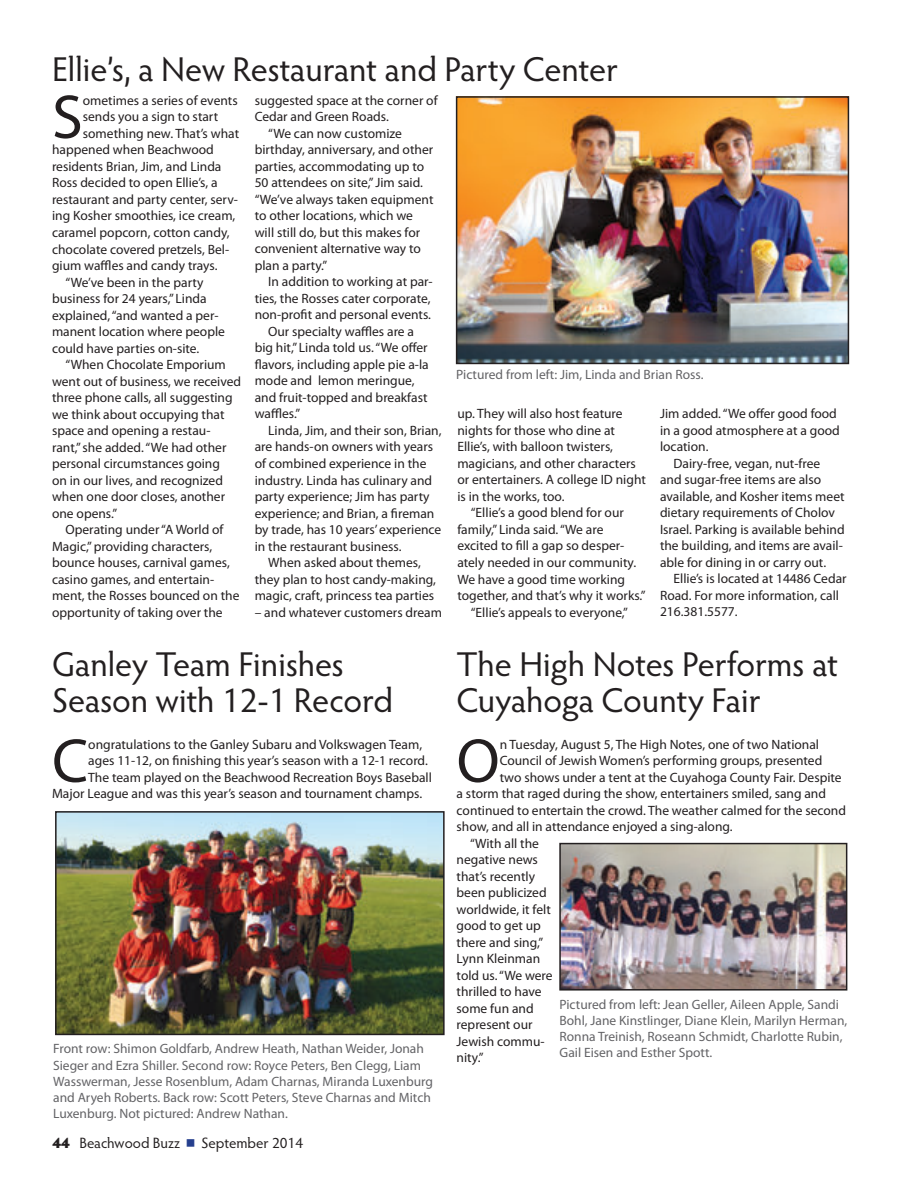
<style>
.page{position:relative;width:905px;height:1178px;background:#fff}
.page>*{position:absolute;margin:0;border:0;box-sizing:border-box;transform-origin:0 0}
.t1{font:62.4px "Myriad Pro";color:#231f20}
.t2{font:34.5px/36px "Hypatia Sans Pro";letter-spacing:-.005em;color:#231f20}
.t3{font:15px "Hypatia Sans Pro";color:#231f20}
.t4{font:13.5px/16.5px "Myriad Pro";color:#231f20}
.t5{font:13.5px/16.2px "Myriad Pro";color:#636366}
.s1{font-weight:900}
.s2{font-family:"Universal Newswith Comm Pi";color:#253f8e}
</style>
<div class="page">
<img style="left:459px;top:99px;width:387px;height:262px">
<div style="left:456px;top:96px;width:393px;height:268px;border:2px solid #231f20"></div>
<img style="left:58px;top:814px;width:383px;height:218px">
<div style="left:55px;top:811px;width:389px;height:224px;border:2px solid #231f20"></div>
<img style="left:562px;top:845px;width:282px;height:142px">
<div style="left:559px;top:842px;width:288px;height:148px;border:2px solid #231f20"></div>
<h2 class="t2" style="left:52px;top:50px;width:567px">Ellie’s, a New Restaurant and Party Center</h2>
<h1 class="t1" style="left:52px;top:83px;width:32px">S</h1>
<p class="t4" style="left:83px;top:92px;width:156px">ometimes a series of events</p>
<p class="t4" style="left:255px;top:92px;width:184px">suggested space at the corner of</p>
<p class="t4" style="left:255px;top:109px;width:136px">Cedar and Green Roads.</p>
<p class="t4" style="left:268px;top:125px;width:135px">“We can now customize</p>
<p class="t4" style="left:255px;top:142px;width:180px">birthday, anniversary, and other</p>
<p class="t4" style="left:255px;top:158px;width:171px">parties, accommodating up to</p>
<p class="t4" style="left:255px;top:175px;width:170px">50 attendees on site,” Jim said.</p>
<p class="t4" style="left:255px;top:191px;width:180px">“We’ve always taken equipment</p>
<p class="t4" style="left:255px;top:208px;width:160px">to other locations, which we</p>
<p class="t4" style="left:255px;top:224px;width:167px">will still do, but this makes for</p>
<p class="t4" style="left:255px;top:241px;width:168px">convenient alternative way to</p>
<p class="t4" style="left:255px;top:257px;width:74px">plan a party.”</p>
<p class="t4" style="left:268px;top:274px;width:166px">In addition to working at par-</p>
<p class="t4" style="left:255px;top:290px;width:177px">ties, the Rosses cater corporate,</p>
<p class="t4" style="left:255px;top:307px;width:178px">non-profit and personal events.</p>
<p class="t4" style="left:268px;top:323px;width:147px">Our specialty waffles are a</p>
<p class="t4" style="left:255px;top:340px;width:174px">big hit,” Linda told us. “We offer</p>
<p class="t4" style="left:255px;top:356px;width:175px">flavors, including apple pie a-la</p>
<p class="t4" style="left:255px;top:373px;width:161px">mode and lemon meringue,</p>
<p class="t4" style="left:255px;top:389px;width:174px">and fruit-topped and breakfast</p>
<p class="t4" style="left:255px;top:406px;width:47px">waffles.”</p>
<p class="t4" style="left:268px;top:422px;width:175px">Linda, Jim, and their son, Brian,</p>
<p class="t4" style="left:255px;top:439px;width:180px">are hands-on owners with years</p>
<p class="t4" style="left:255px;top:455px;width:173px">of combined experience in the</p>
<p class="t4" style="left:255px;top:472px;width:179px">industry. Linda has culinary and</p>
<p class="t4" style="left:255px;top:488px;width:176px">party experience; Jim has party</p>
<p class="t4" style="left:255px;top:505px;width:181px">experience; and Brian, a fireman</p>
<p class="t4" style="left:255px;top:521px;width:188px">by trade, has 10 years’ experience</p>
<p class="t4" style="left:255px;top:538px;width:148px">in the restaurant business.</p>
<p class="t4" style="left:268px;top:554px;width:154px">When asked about themes,</p>
<p class="t4" style="left:255px;top:571px;width:183px">they plan to host candy-making,</p>
<p class="t4" style="left:255px;top:587px;width:181px">magic, craft, princess tea parties</p>
<p class="t4" style="left:255px;top:604px;width:189px">– and whatever customers dream</p>
<p class="t4" style="left:83px;top:109px;width:137px">sends you a sign to start</p>
<p class="t4" style="left:83px;top:125px;width:158px">something new. That’s what</p>
<p class="t4" style="left:52px;top:142px;width:163px">happened when Beachwood</p>
<p class="t4" style="left:52px;top:158px;width:171px">residents Brian, Jim, and Linda</p>
<p class="t4" style="left:52px;top:175px;width:167px">Ross decided to open Ellie’s, a</p>
<p class="t4" style="left:52px;top:191px;width:187px">restaurant and party center, serv-</p>
<p class="t4" style="left:52px;top:208px;width:185px">ing Kosher smoothies, ice cream,</p>
<p class="t4" style="left:52px;top:224px;width:179px">caramel popcorn, cotton candy,</p>
<p class="t4" style="left:52px;top:241px;width:179px">chocolate covered pretzels, Bel-</p>
<p class="t4" style="left:52px;top:257px;width:167px">gium waffles and candy trays.</p>
<p class="t4" style="left:66px;top:274px;width:139px">“We’ve been in the party</p>
<p class="t4" style="left:52px;top:290px;width:156px">business for 24 years,” Linda</p>
<p class="t4" style="left:52px;top:307px;width:168px">explained, “and wanted a per-</p>
<p class="t4" style="left:52px;top:323px;width:174px">manent location where people</p>
<p class="t4" style="left:52px;top:340px;width:149px">could have parties on-site.</p>
<p class="t4" style="left:66px;top:356px;width:162px">“When Chocolate Emporium</p>
<p class="t4" style="left:52px;top:373px;width:190px">went out of business, we received</p>
<p class="t4" style="left:52px;top:389px;width:182px">three phone calls, all suggesting</p>
<p class="t4" style="left:52px;top:406px;width:174px">we think about occupying that</p>
<p class="t4" style="left:52px;top:422px;width:160px">space and opening a restau-</p>
<p class="t4" style="left:52px;top:439px;width:176px">rant,” she added. “We had other</p>
<p class="t4" style="left:52px;top:455px;width:169px">personal circumstances going</p>
<p class="t4" style="left:52px;top:472px;width:172px">on in our lives, and recognized</p>
<p class="t4" style="left:52px;top:488px;width:174px">when one door closes, another</p>
<p class="t4" style="left:52px;top:505px;width:67px">one opens.”</p>
<p class="t4" style="left:66px;top:521px;width:159px">Operating under “A World of</p>
<p class="t4" style="left:52px;top:538px;width:162px">Magic,” providing characters,</p>
<p class="t4" style="left:52px;top:554px;width:179px">bounce houses, carnival games,</p>
<p class="t4" style="left:52px;top:571px;width:164px">casino games, and entertain-</p>
<p class="t4" style="left:52px;top:587px;width:189px">ment, the Rosses bounced on the</p>
<p class="t4" style="left:52px;top:604px;width:172px">opportunity of taking over the</p>
<p class="t5" style="left:456px;top:366px;width:249px">Pictured from left: Jim, Linda and Brian Ross.</p>
<p class="t4" style="left:660px;top:406px;width:181px">Jim added. “We offer good food in a good atmosphere at a good location.</p>
<p class="t4" style="left:660px;top:455px;width:186px;text-indent:14px">Dairy-free, vegan, nut-free and sugar-free items are also available, and Kosher items meet dietary requirements of Cholov<br>Israel. Parking is available behind the building, and items are avail&shy;able for dining in or carry out.</p>
<p class="t4" style="left:660px;top:571px;width:188px;text-indent:14px">Ellie’s is located at 14486 Cedar<br>Road. For more information, call<br>216.381.5577.</p>
<p class="t4" style="left:457px;top:406px;width:167px">up. They will also host feature</p>
<p class="t4" style="left:457px;top:422px;width:159px">nights for those who dine at</p>
<p class="t4" style="left:457px;top:439px;width:157px">Ellie’s, with balloon twisters,</p>
<p class="t4" style="left:457px;top:455px;width:180px">magicians, and other characters</p>
<p class="t4" style="left:457px;top:472px;width:190px">or entertainers. A college ID night</p>
<p class="t4" style="left:457px;top:488px;width:109px">is in the works, too.</p>
<p class="t4" style="left:471px;top:505px;width:154px">“Ellie’s a good blend for our</p>
<p class="t4" style="left:457px;top:521px;width:147px">family,” Linda said. “We are</p>
<p class="t4" style="left:457px;top:538px;width:168px">excited to fill a gap so desper-</p>
<p class="t4" style="left:457px;top:554px;width:180px">ately needed in our community.</p>
<p class="t4" style="left:457px;top:571px;width:169px">We have a good time working</p>
<p class="t4" style="left:457px;top:587px;width:190px">together, and that’s why it works.”</p>
<p class="t4" style="left:471px;top:604px;width:159px">“Ellie’s appeals to everyone,”</p>
<h2 class="t2" style="left:52px;top:645px;width:342px">Ganley Team Finishes<br>Season with 12-1 Record</h2>
<h1 class="t1" style="left:52px;top:726px;width:38px">C</h1>
<p class="t4" style="left:88px;top:736px;width:335px">ongratulations to the Ganley Subaru and Volkswagen Team,</p>
<p class="t4" style="left:88px;top:752px;width:341px">ages 11-12, on finishing this year’s season with a 12-1 record.</p>
<p class="t4" style="left:88px;top:769px;width:345px">The team played on the Beachwood Recreation Boys Baseball</p>
<p class="t4" style="left:52px;top:785px;width:371px">Major League and was this year’s season and tournament champs.</p>
<p class="t5" style="left:53px;top:1040px;width:381px">Front row: Shimon Goldfarb, Andrew Heath, Nathan Weider, Jonah Sieger and Ezra Shiller. Second row: Royce Peters, Ben Clegg, Liam Wasswerman, Jesse Rosenblum, Adam Charnas, Miranda Luxenburg and Aryeh Roberts. Back row: Scott Peters, Steve Charnas and Mitch Luxenburg. Not pictured: Andrew Nathan.</p>
<p class="t3" style="left:52px;top:1132px;width:252px"><span class="s1">44</span> Beachwood Buzz <span class="s2">n</span> September 2014</p>
<h2 class="t2" style="left:456px;top:645px;width:382px">The High Notes Performs at<br>Cuyahoga County Fair</h2>
<h1 class="t1" style="left:456px;top:726px;width:45px">O</h1>
<p class="t4" style="left:499px;top:736px;width:321px">n Tuesday, August 5, The High Notes, one of two National</p>
<p class="t4" style="left:499px;top:752px;width:324px">Council of Jewish Women’s performing groups, presented</p>
<p class="t4" style="left:499px;top:769px;width:343px">two shows under a tent at the Cuyahoga County Fair. Despite</p>
<p class="t4" style="left:456px;top:785px;width:371px">a storm that raged during the show, entertainers smiled, sang and</p>
<p class="t4" style="left:456px;top:802px;width:391px">continued to entertain the crowd. The weather calmed for the second</p>
<p class="t4" style="left:456px;top:818px;width:277px">show, and all in attendance enjoyed a sing-along.</p>
<p class="t4" style="left:470px;top:835px;width:70px">“With all the</p>
<p class="t4" style="left:456px;top:851px;width:83px">negative news</p>
<p class="t4" style="left:456px;top:868px;width:80px">that’s recently</p>
<p class="t4" style="left:456px;top:884px;width:91px">been publicized</p>
<p class="t4" style="left:456px;top:901px;width:96px">worldwide, it felt</p>
<p class="t4" style="left:456px;top:917px;width:86px">good to get up</p>
<p class="t4" style="left:456px;top:934px;width:88px">there and sing,”</p>
<p class="t4" style="left:456px;top:950px;width:85px">Lynn Kleinman</p>
<p class="t4" style="left:456px;top:967px;width:97px">told us. “We were</p>
<p class="t4" style="left:456px;top:983px;width:86px">thrilled to have</p>
<p class="t4" style="left:456px;top:1000px;width:78px">some fun and</p>
<p class="t4" style="left:456px;top:1016px;width:77px">represent our</p>
<p class="t4" style="left:456px;top:1033px;width:90px">Jewish commu-</p>
<p class="t4" style="left:456px;top:1049px;width:29px">nity.”</p>
<p class="t5" style="left:559px;top:996px;width:289px">Pictured from left: Jean Geller, Aileen Apple, Sandi Bohl, Jane Kinstlinger, Diane Klein, Marilyn Herman, Ronna Treinish, Roseann Schmidt, Charlotte Rubin, Gail Eisen and Esther Spott.</p>
</div>
